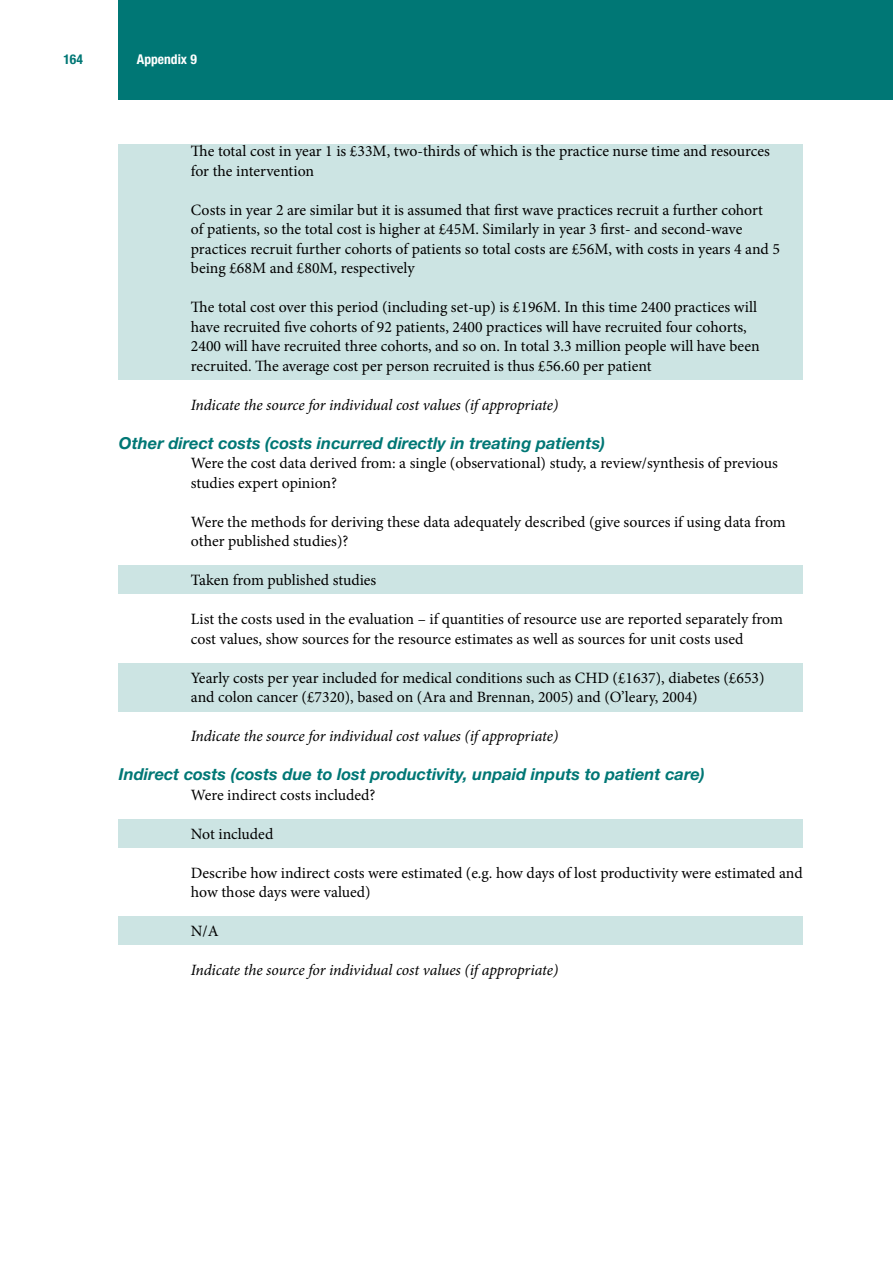
<style>
.page{position:relative;width:893px;height:1263px;background:#fff}
.page>*{position:absolute;margin:0;border:0;box-sizing:border-box;transform-origin:0 0}
.t1{font:italic 700 16.5px "Helvetica Neue LT Pro";color:#007775}
.t2{font:15.75px/19.5px "Minion Pro";color:#000}
.t3{font:italic 15.75px "Minion Pro";letter-spacing:-.01em;color:#000}
.t4{font:700 condensed 13.5px "Helvetica Neue LT Pro";color:#fff}
.t5{font:700 condensed 13.5px "Helvetica Neue LT Pro";color:#007775}
</style>
<div class="page">
<div style="left:119px;top:0;width:774px;height:99px;background:#007775"></div>
<div style="left:119px;top:144px;width:684px;height:236px;background:#cce4e3"></div>
<div style="left:119px;top:566px;width:684px;height:28px;background:#cce4e3"></div>
<div style="left:119px;top:663px;width:684px;height:48px;background:#cce4e3"></div>
<div style="left:119px;top:819px;width:684px;height:29px;background:#cce4e3"></div>
<div style="left:119px;top:917px;width:684px;height:28px;background:#cce4e3"></div>
<p class="t5" style="left:63px;top:51px;width:21px">164</p>
<p class="t4" style="left:137px;top:51px;width:61px">Appendix 9</p>
<p class="t2" style="left:191px;top:141px;width:580px">The total cost in year 1 is £33M, two-thirds of which is the practice nurse time and resources for the intervention</p>
<p class="t2" style="left:191px;top:200px;width:591px">Costs in year 2 are similar but it is assumed that first wave practices recruit a further cohort<br>of patients, so the total cost is higher at £45M. Similarly in year 3 first- and second-wave practices recruit further cohorts of patients so total costs are £56M, with costs in years 4 and 5 being £68M and £80M, respectively</p>
<p class="t2" style="left:191px;top:297px;width:570px">The total cost over this period (including set-up) is £196M. In this time 2400 practices will have recruited five cohorts of 92 patients, 2400 practices will have recruited four cohorts, 2400 will have recruited three cohorts, and so on. In total 3.3 million people will have been recruited. The average cost per person recruited is thus £56.60 per patient</p>
<p class="t3" style="left:191px;top:394px;width:369px">Indicate the source for individual cost values (if appropriate)</p>
<p class="t1" style="left:119px;top:432px;width:488px">Other direct costs (costs incurred directly in treating patients)</p>
<p class="t2" style="left:191px;top:453px;width:588px">Were the cost data derived from: a single (observational) study, a review/synthesis of previous studies expert opinion?</p>
<p class="t2" style="left:191px;top:512px;width:596px">Were the methods for deriving these data adequately described (give sources if using data from other published studies)?</p>
<p class="t2" style="left:191px;top:570px;width:187px">Taken from published studies</p>
<p class="t2" style="left:191px;top:609px;width:594px">List the costs used in the evaluation – if quantities of resource use are reported separately from cost values, show sources for the resource estimates as well as sources for unit costs used</p>
<p class="t2" style="left:191px;top:668px;width:575px">Yearly costs per year included for medical conditions such as CHD (£1637), diabetes (£653) and colon cancer (£7320), based on (Ara and Brennan, 2005) and (O’leary, 2004)</p>
<p class="t3" style="left:191px;top:725px;width:369px">Indicate the source for individual cost values (if appropriate)</p>
<p class="t1" style="left:119px;top:764px;width:587px">Indirect costs (costs due to lost productivity, unpaid inputs to patient care)</p>
<p class="t2" style="left:191px;top:785px;width:186px">Were indirect costs included?</p>
<p class="t2" style="left:191px;top:824px;width:84px">Not included</p>
<p class="t2" style="left:191px;top:863px;width:613px">Describe how indirect costs were estimated (e.g. how days of lost productivity were estimated and how those days were valued)</p>
<p class="t2" style="left:191px;top:921px;width:29px">N/A</p>
<p class="t3" style="left:191px;top:959px;width:369px">Indicate the source for individual cost values (if appropriate)</p>
</div>
